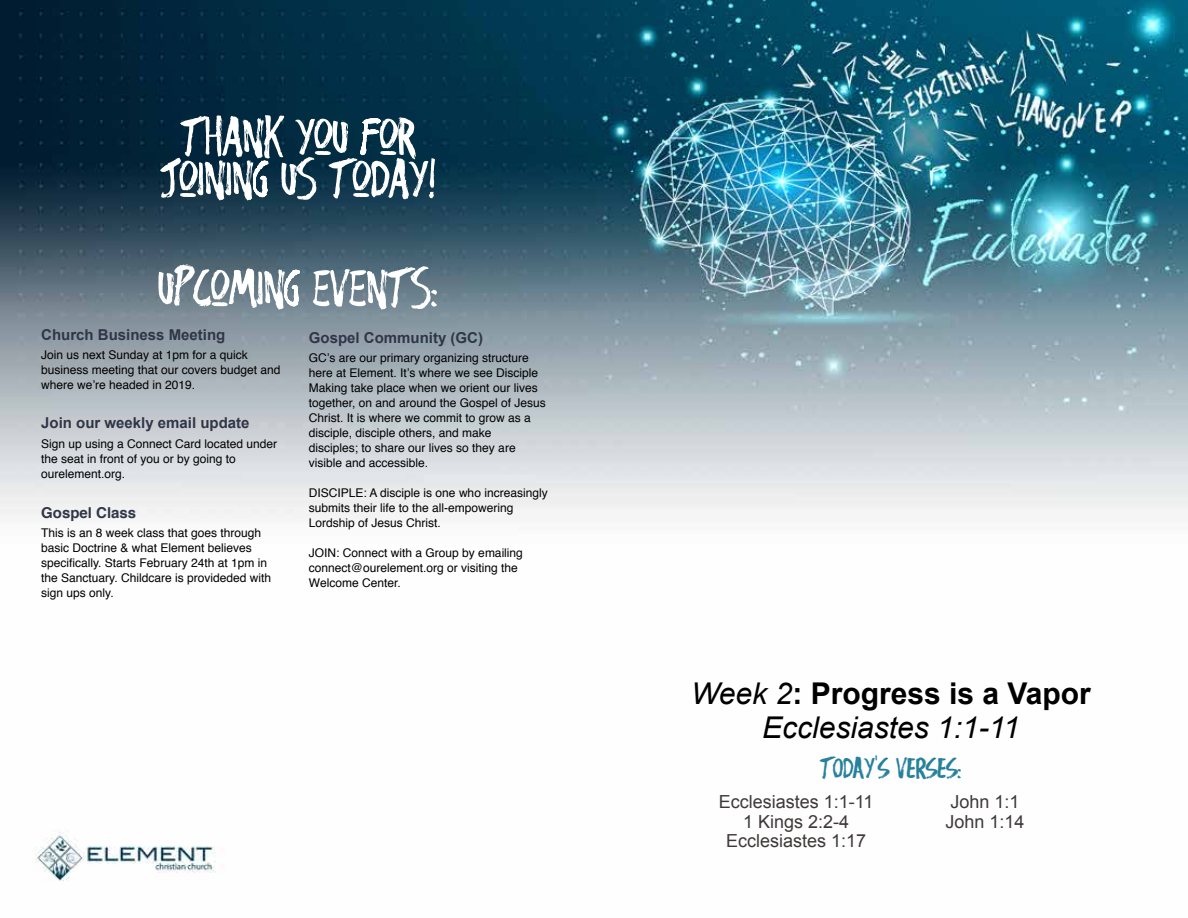
<style>
.page{position:relative;width:1188px;height:918px;background:#fff}
.page>*{position:absolute;margin:0;border:0;box-sizing:border-box;transform-origin:0 0}
.t1{font:51px/42px "Nigma";color:#fff;text-align:center}
.t2{font:italic 30px/34.5px "Arial";color:#000;text-align:center}
.t3{font:28.5px "Nigma";color:#27819c}
.t4{font:18px/19.5px "Arial";color:#3e3a39;text-align:center}
.t5{font:700 15px "Arial";color:#303647}
.t6{font:700 15px "Helvetica";color:#303647}
.t7{font:12px/15px "Helvetica";color:#000}
.s1{font-weight:700;font-style:normal}
</style>
<div class="page">
<img style="left:0;top:0;width:1188px;height:881px">
<h1 class="t1" style="left:161px;top:114px;width:276px">THANK YOU FOR<br>JOINING US TODAY!</h1>
<h1 class="t1" style="left:158px;top:265px;width:281px">UPCOMING EVENTS:</h1>
<p class="t5" style="left:41px;top:325px;width:186px">Church Business Meeting</p>
<p class="t7" style="left:41px;top:348px;width:241px">Join us next Sunday at 1pm for a quick business meeting that our covers budget and where we’re headed in 2019.</p>
<p class="t5" style="left:41px;top:413px;width:210px">Join our weekly email update</p>
<p class="t7" style="left:41px;top:437px;width:238px">Sign up using a Connect Card located under the seat in front of you or by going to ourelement.org.</p>
<p class="t6" style="left:41px;top:500px;width:97px">Gospel Class</p>
<p class="t7" style="left:41px;top:526px;width:231px">This is an 8 week class that goes through basic Doctrine &amp; what Element believes specifically. Starts February 24th at 1pm in the Sanctuary. Childcare is provideded with sign ups only.</p>
<p class="t5" style="left:309px;top:327px;width:176px">Gospel Community (GC)</p>
<p class="t7" style="left:309px;top:351px;width:238px">GC’s are our primary organizing structure here at Element. It’s where we see Disciple Making take place when we orient our lives together, on and around the Gospel of Jesus Christ. It is where we commit to grow as a disciple, disciple others, and make<br>disciples; to share our lives so they are visible and accessible.</p>
<p class="t7" style="left:309px;top:486px;width:240px">DISCIPLE: A disciple is one who increasingly submits their life to the all-empowering<br>Lordship of Jesus Christ.</p>
<p class="t7" style="left:309px;top:546px;width:216px">JOIN: Connect with a Group by emailing connect@ourelement.org or visiting the<br>Welcome Center.</p>
<h2 class="t2" style="left:691px;top:676px;width:401px">Week 2<span class="s1">: Progress is a Vapor<br></span>Ecclesiastes 1:1-11</h2>
<h3 class="t3" style="left:821px;top:748px;width:142px">TODAY’S VERSES:</h3>
<h3 class="t4" style="left:719px;top:792px;width:156px">Ecclesiastes 1:1-11<br>1 Kings 2:2-4<br>Ecclesiastes 1:17</h3>
<h3 class="t4" style="left:945px;top:792px;width:81px;text-align:left">John 1:1<br>John 1:14</h3>
</div>
